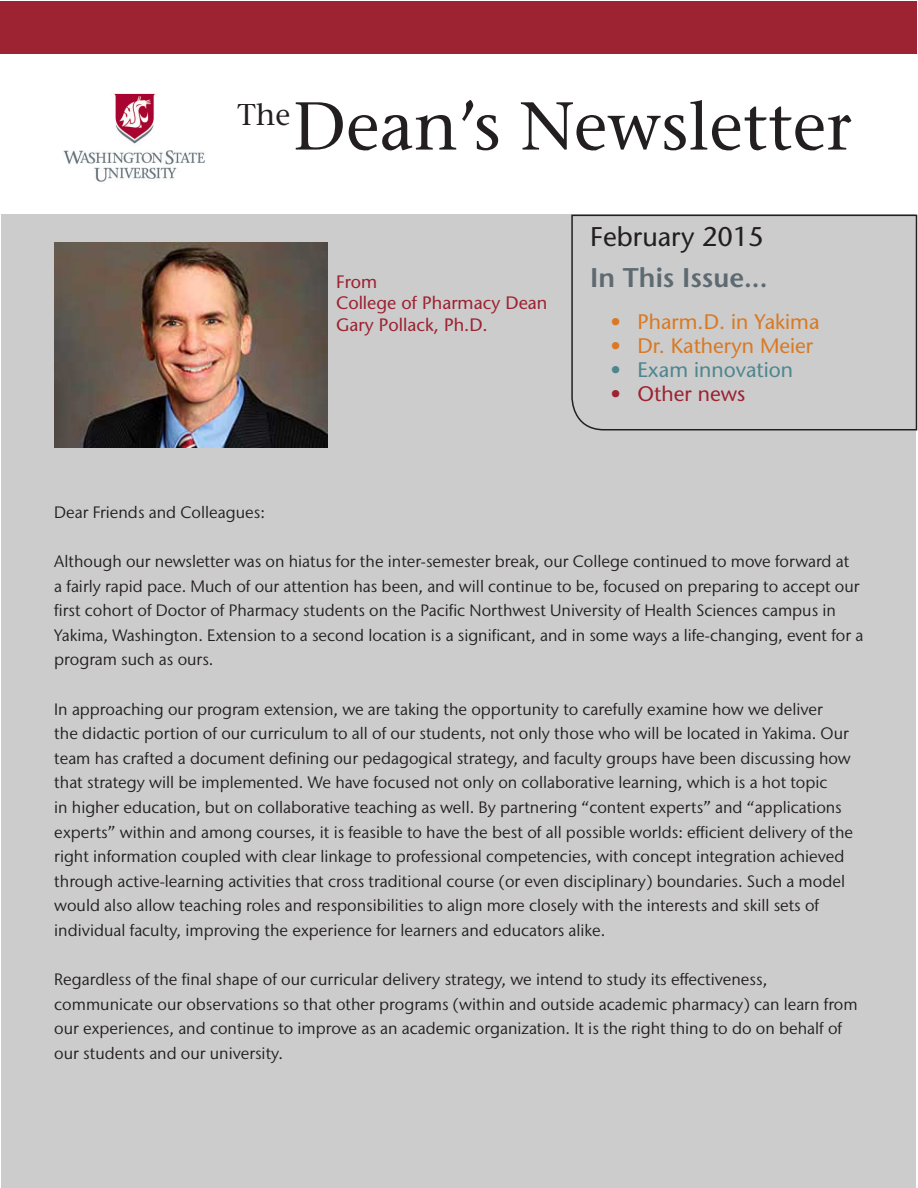
<style>
.page{position:relative;width:918px;height:1188px;background:#fff}
.page>*{position:absolute;margin:0;border:0;box-sizing:border-box;transform-origin:0 0}
.t1{font:500 67.5px "Stone Serif Std";color:#231f20}
.t2{font:500 30px "Stone Serif Std";color:#231f20}
.t3{font:600 27px "Stone Sans Std";color:#5e6a71}
.t4{font:500 27px "Stone Sans Std";color:#231f20}
.t5{font:500 21px "Stone Sans Std";color:#da7923}
.t6{font:500 21px "Stone Sans Std";color:#4f868e}
.t7{font:500 21px "Stone Sans Std";color:#9d2232}
.t8{font:500 18px/21.6px "Stone Sans Std";color:#9d2232}
.t9{font:16.5px/24.6px "Stone Sans IIITC Std";color:#231f20}
</style>
<div class="page">
<div style="left:2px;top:215px;width:914px;height:973px;background:#ccc"></div>
<img style="left:54px;top:243px;width:273px;height:204px">
<div style="left:1px;top:1px;width:916px;height:52px;background:#9d2232"></div>
<svg style="left:571px;top:214px;width:347px;height:217px"></svg>
<img style="left:63px;top:93px;width:142px;height:89px">
<p class="t1" style="left:293px;top:86px;width:561px">Dean’s Newsletter</p>
<p class="t2" style="left:237px;top:97px;width:54px">The</p>
<p class="t4" style="left:590px;top:221px;width:175px">February 2015</p>
<p class="t8" style="left:336px;top:271px;width:213px">From<br>College of Pharmacy Dean<br>Gary Pollack, Ph.D.</p>
<p class="t3" style="left:590px;top:261px;width:179px">In This Issue...</p>
<p class="t5" style="left:611px;top:309px;width:211px">• Pharm.D. in Yakima</p>
<p class="t5" style="left:611px;top:333px;width:204px">• Dr. Katheryn Meier</p>
<p class="t6" style="left:611px;top:357px;width:184px">• Exam innovation</p>
<p class="t7" style="left:611px;top:381px;width:136px">• Other news</p>
<p class="t9" style="left:54px;top:500px;width:212px">Dear Friends and Colleagues:</p>
<p class="t9" style="left:54px;top:549px;width:811px">Although our newsletter was on hiatus for the inter-semester break, our College continued to move forward at<br>a fairly rapid pace. Much of our attention has been, and will continue to be, focused on preparing to accept our first cohort of Doctor of Pharmacy students on the Pacific Northwest University of Health Sciences campus in Yakima, Washington. Extension to a second location is a significant, and in some ways a life-changing, event for a program such as ours.</p>
<p class="t9" style="left:54px;top:697px;width:800px">In approaching our program extension, we are taking the opportunity to carefully examine how we deliver<br>the didactic portion of our curriculum to all of our students, not only those who will be located in Yakima. Our team has crafted a document defining our pedagogical strategy, and faculty groups have been discussing how that strategy will be implemented. We have focused not only on collaborative learning, which is a hot topic<br>in higher education, but on collaborative teaching as well. By partnering “content experts” and “applications experts” within and among courses, it is feasible to have the best of all possible worlds: efficient delivery of the right information coupled with clear linkage to professional competencies, with concept integration achieved through active-learning activities that cross traditional course (or even disciplinary) boundaries. Such a model would also allow teaching roles and responsibilities to align more closely with the interests and skill sets of individual faculty, improving the experience for learners and educators alike.</p>
<p class="t9" style="left:54px;top:967px;width:805px">Regardless of the final shape of our curricular delivery strategy, we intend to study its effectiveness, communicate our observations so that other programs (within and outside academic pharmacy) can learn from our experiences, and continue to improve as an academic organization. It is the right thing to do on behalf of our students and our university.</p>
</div>
